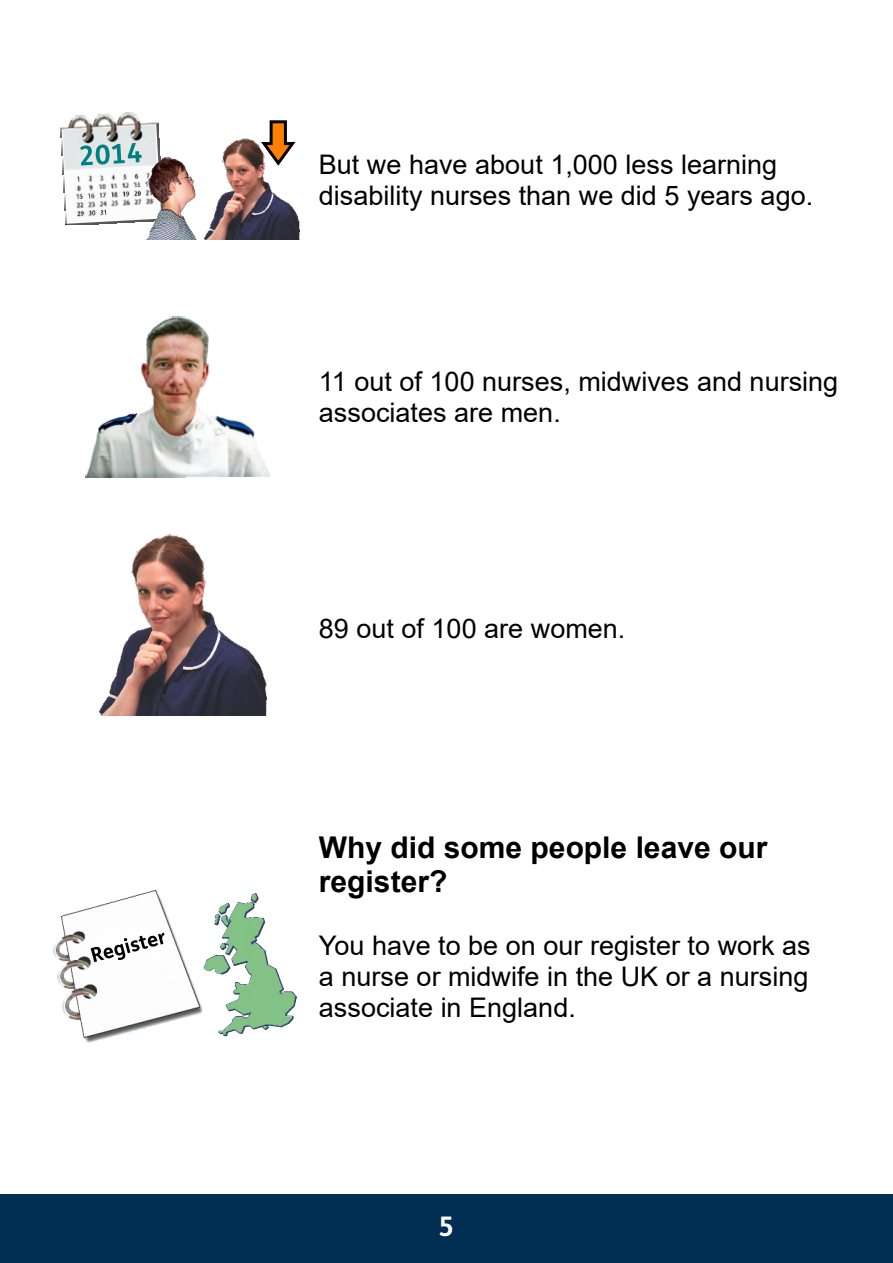
<style>
.page{position:relative;width:893px;height:1263px;background:#fff}
.page>*{position:absolute;margin:0;border:0;box-sizing:border-box;transform-origin:0 0}
.t1{font:700 30px/34.3px "Arial";color:#000}
.t2{font:27px/30.9px "Arial";color:#000}
.t3{font:700 27px "FS Me";color:#fff}
</style>
<div class="page">
<div style="left:0;top:1194px;width:893px;height:69px;background:#002f53"></div>
<img style="left:60px;top:112px;width:100px;height:113px">
<svg style="left:80px;top:143px;width:62px;height:22px"></svg>
<img style="left:222px;top:138px;width:77px;height:101px">
<img style="left:127px;top:156px;width:97px;height:83px">
<svg style="left:258px;top:120px;width:40px;height:47px"></svg>
<img style="left:85px;top:316px;width:185px;height:162px">
<img style="left:99px;top:535px;width:167px;height:181px">
<img style="left:221px;top:893px;width:36px;height:31px">
<img style="left:53px;top:890px;width:150px;height:152px">
<svg style="left:91px;top:933px;width:73px;height:29px"></svg>
<p class="t2" style="left:319px;top:151px;width:496px">But we have about 1,000 less learning disability nurses than we did 5 years ago.</p>
<p class="t2" style="left:319px;top:368px;width:521px">11 out of 100 nurses, midwives and nursing associates are men.</p>
<p class="t2" style="left:319px;top:616px;width:308px">89 out of 100 are women.</p>
<p class="t1" style="left:319px;top:833px;width:450px">Why did some people leave our register?</p>
<p class="t2" style="left:319px;top:932px;width:493px;text-align:justify">You have to be on our register to work as a nurse or midwife in the UK or a nursing associate in England.</p>
<p class="t3" style="left:438px;top:1216px;width:17px">5</p>
</div>
